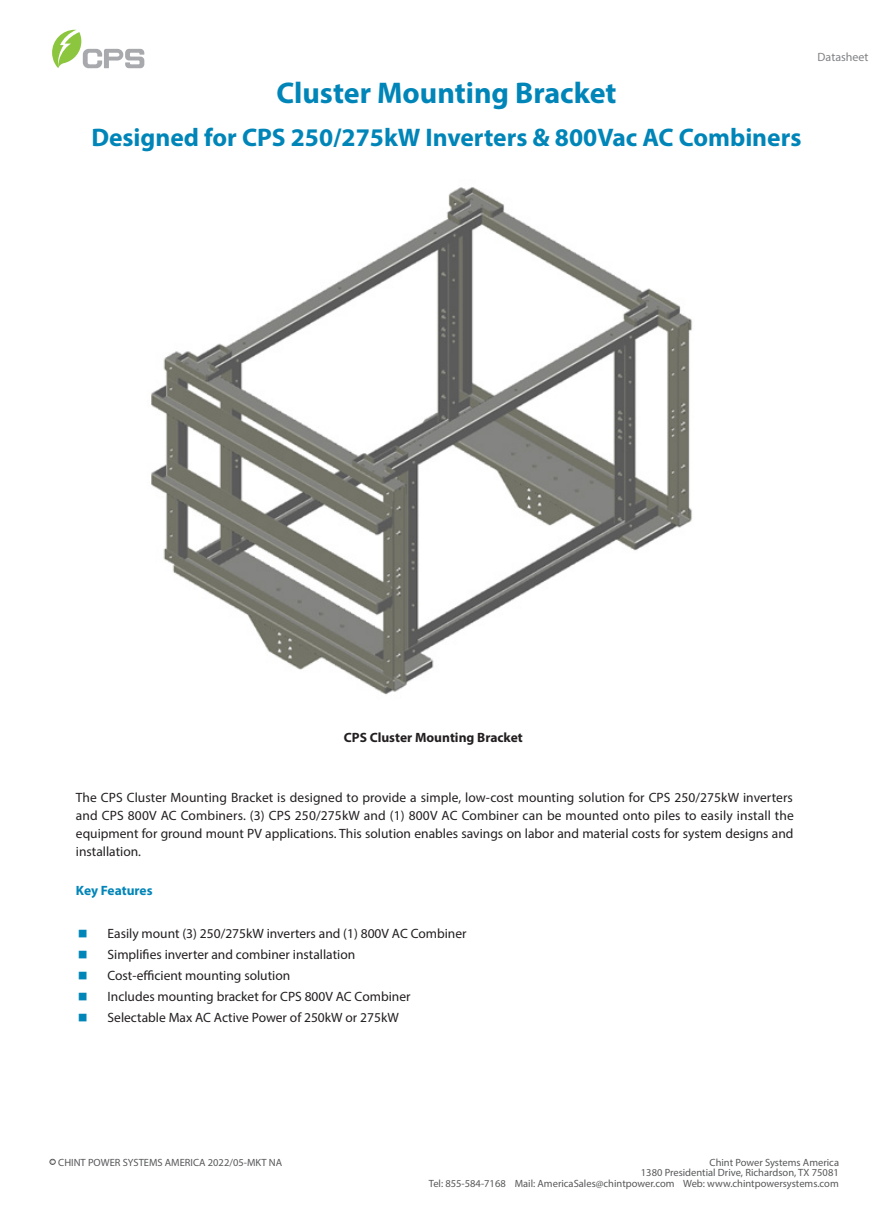
<style>
.page{position:relative;width:893px;height:1212px;background:#fff}
.page>*{position:absolute;margin:0;border:0;box-sizing:border-box;transform-origin:0 0}
.t1{font:700 30px "Myriad Pro";color:#0085b8}
.t2{font:700 25.5px "Myriad Pro";color:#0085b8}
.t3{font:13.5px/18px "Myriad Pro";color:#231f20;text-align:justify}
.t4{font:700 13.5px "Myriad Pro";color:#231f20}
.t5{font:700 13.5px "Myriad Pro";letter-spacing:-.005em;color:#0085b8}
.t6{font:13.5px "Cambria";color:#0085b8}
.t7{font:12px "Myriad Pro";color:#808285}
.t8{font:10.5px/10.5px "Myriad Pro";color:#57585a;text-align:right}
</style>
<div class="page">
<svg style="left:52px;top:30px;width:93px;height:38px"></svg>
<svg style="left:50px;top:1159px;width:5px;height:5px"></svg>
<img style="left:151px;top:187px;width:541px;height:508px">
<p class="t1" style="left:276px;top:73px;width:342px">Cluster Mounting Bracket</p>
<p class="t2" style="left:91px;top:120px;width:711px">Designed for CPS 250/275kW Inverters &amp; 800Vac AC Combiners</p>
<p class="t7" style="left:818px;top:50px;width:52px">Datasheet</p>
<p class="t4" style="left:344px;top:728px;width:180px">CPS Cluster Mounting Bracket</p>
<p class="t3" style="left:76px;top:788px;width:719px">The CPS Cluster Mounting Bracket is designed to provide a simple, low-cost mounting solution for CPS 250/275kW inverters and CPS 800V AC Combiners. (3) CPS 250/275kW and (1) 800V AC Combiner can be mounted onto piles to easily install the equipment for ground mount PV applications. This solution enables savings on labor and material costs for system designs and installation.</p>
<p class="t5" style="left:76px;top:881px;width:78px">Key Features</p>
<p class="t6" style="left:77px;top:925px;width:13px">◼</p>
<p class="t3" style="left:108px;top:924px;width:361px">Easily mount (3) 250/275kW inverters and (1) 800V AC Combiner</p>
<p class="t6" style="left:77px;top:946px;width:13px">◼</p>
<p class="t3" style="left:108px;top:945px;width:249px">Simplifies inverter and combiner installation</p>
<p class="t6" style="left:77px;top:967px;width:13px">◼</p>
<p class="t3" style="left:108px;top:966px;width:184px">Cost-efficient mounting solution</p>
<p class="t6" style="left:77px;top:988px;width:13px">◼</p>
<p class="t3" style="left:108px;top:987px;width:304px">Includes mounting bracket for CPS 800V AC Combiner</p>
<p class="t6" style="left:77px;top:1009px;width:13px">◼</p>
<p class="t3" style="left:108px;top:1008px;width:293px">Selectable Max AC Active Power of 250kW or 275kW</p>
<p class="t8" style="left:58px;top:1156px;width:225px">CHINT POWER SYSTEMS AMERICA 2022/05-MKT NA</p>
<p class="t8" style="left:641px;top:1156px;width:200px">Chint Power Systems America<br>1380 Presidential Drive, Richardson, TX 75081</p>
<p class="t8" style="left:429px;top:1177px;width:411px">Tel: 855-584-7168 Mail: AmericaSales@chintpower.com Web: www.chintpowersystems.com</p>
</div>
